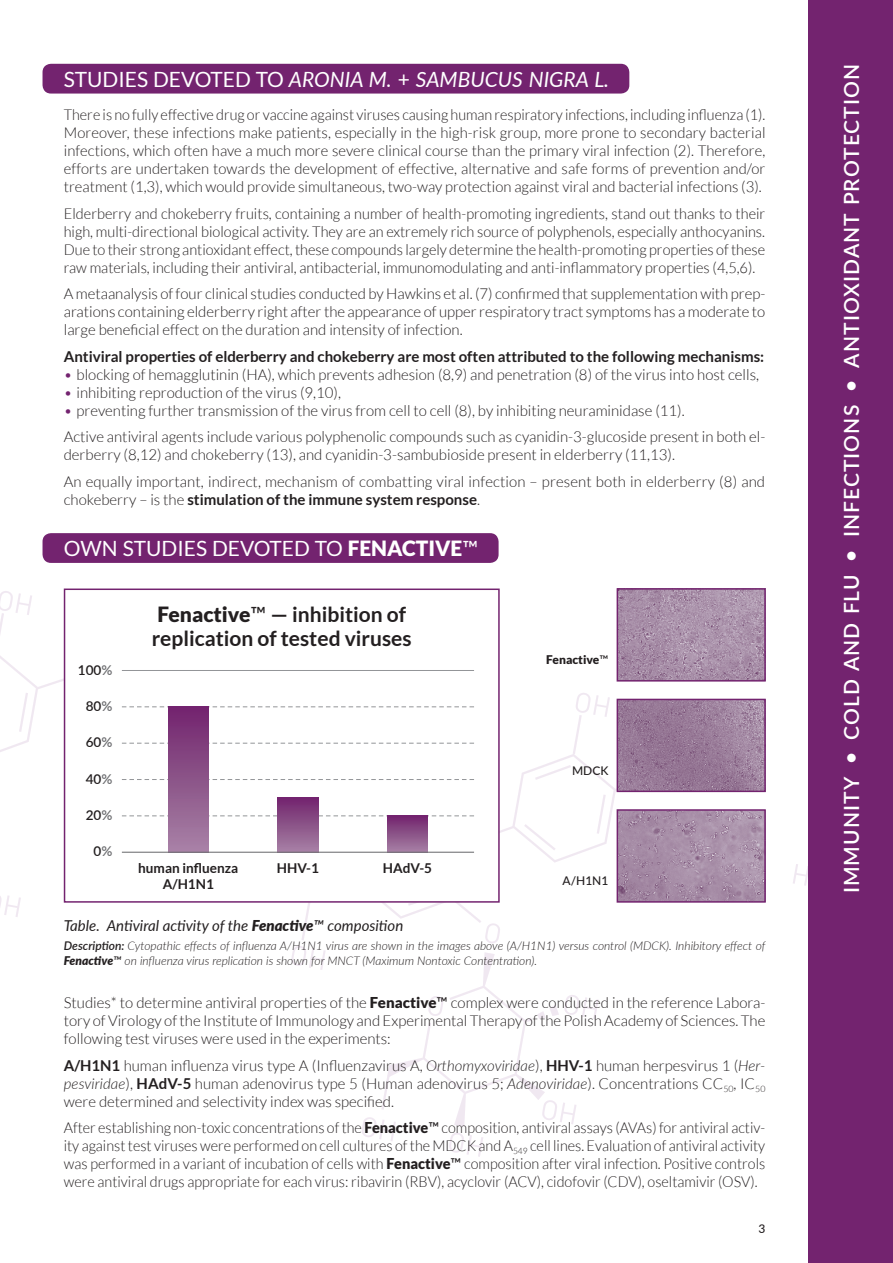
<style>
.page{position:relative;width:893px;height:1263px;background:#fff}
.page>*{position:absolute;margin:0;border:0;box-sizing:border-box;transform-origin:0 0}
.t1{font:600 21px "Lato";letter-spacing:.05em;color:#fff}
.t2{font:700 21px/24px "Lato";color:#231f20}
.t3{font:italic 21px "Lato";color:#fff}
.t4{font:21px "Lato";color:#fff}
.t5{font:300 15px/18px "Lato";color:#231f20;text-align:justify}
.t6{font:300 15px/18px "Lato";color:#231f20;text-align:justify;scale:.96 1}
.t7{font:700 15px "Lato";color:#231f20}
.t8{font:italic 15px "Lato";color:#231f20}
.t9{font:700 13.5px "Lato";color:#231f20}
.t10{font:600 13.5px "Lato";color:#231f20}
.t11{font:italic 300 12px/14.4px "Lato";color:#231f20}
.t12{font:500 12px "Lato";color:#231f20}
.t13{font:900 12px "Lato";color:#231f20}
.s1{font-style:normal}
.s2{color:#73236f}
.s3{font-weight:300}
.s4{font-weight:900}
.s5{font-weight:500}
.s6{color:#6c6d70}
.s7{font-weight:600}
.s8{font-weight:700}
.s9{font-style:italic}
</style>
<div class="page">
<svg style="left:0;top:591px;width:64px;height:170px"></svg>
<svg style="left:0;top:895px;width:21px;height:22px"></svg>
<svg style="left:793px;top:864px;width:15px;height:22px"></svg>
<div style="left:808px;top:0;width:85px;height:1263px;background:#73236f"></div>
<div style="left:43px;top:64px;width:586px;height:30px;background:#73236f;border-radius:9px"></div>
<div style="left:43px;top:533px;width:456px;height:30px;background:#73236f;border-radius:9px"></div>
<div style="left:64px;top:588px;width:436px;height:315px;background:#fff;border:2px solid #73236f"></div>
<hr style="left:122px;top:670px;width:352px;height:1px;background:#939598">
<svg style="left:122px;top:693px;width:526px;height:464px"></svg>
<div style="left:168px;top:707px;width:40px;height:145px;background:linear-gradient(to bottom,#72246d,#a783a6)"></div>
<div style="left:278px;top:798px;width:40px;height:54px;background:linear-gradient(to bottom,#72256e,#a680a4)"></div>
<div style="left:387px;top:816px;width:41px;height:36px;background:linear-gradient(to bottom,#72246d,#a57ea2)"></div>
<hr style="left:122px;top:852px;width:352px;height:1px;background:#6c6d70">
<img style="left:620px;top:591px;width:143px;height:87px">
<div style="left:617px;top:588px;width:149px;height:93px;border:2px solid #73236f"></div>
<img style="left:620px;top:812px;width:143px;height:88px">
<div style="left:617px;top:809px;width:149px;height:94px;border:2px solid #73236f"></div>
<img style="left:620px;top:702px;width:143px;height:87px">
<div style="left:617px;top:699px;width:149px;height:93px;border:2px solid #73236f"></div>
<h1 class="t3" style="left:64px;top:64px;width:547px"><span class="s1">STUDIES DEVOTED TO</span> ARONIA M. <span class="s1">+</span> SAMBUCUS NIGRA L.</h1>
<p class="t6" style="left:64px;top:106px;width:732px">There is no fully effective drug or vaccine against viruses causing human respiratory infections, including influenza (1).<br>Moreover, these infections make patients, especially in the high-risk group, more prone to secondary bacterial infections, which often have a much more severe clinical course than the primary viral infection (2). Therefore, efforts are undertaken towards the development of effective, alternative and safe forms of prevention and/or treatment (1,3), which would provide simultaneous, two-way protection against viral and bacterial infections (3).</p>
<p class="t5" style="left:64px;top:204px;width:703px">Elderberry and chokeberry fruits, containing a number of health-promoting ingredients, stand out thanks to their high, multi-directional biological activity. They are an extremely rich source of polyphenols, especially anthocyanins.<br>Due to their strong antioxidant effect, these compounds largely determine the health-promoting properties of these raw materials, including their antiviral, antibacterial, immunomodulating and anti-inflammatory properties (4,5,6).</p>
<p class="t5" style="left:64px;top:285px;width:703px">A metaanalysis of four clinical studies conducted by Hawkins et al. (7) confirmed that supplementation with prep&shy;arations containing elderberry right after the appearance of upper respiratory tract symptoms has a moderate to large beneficial effect on the duration and intensity of infection.</p>
<p class="t7" style="left:64px;top:348px;width:702px">Antiviral properties of elderberry and chokeberry are most often attributed to the following mechanisms:</p>
<p class="t5" style="left:64px;top:365px;width:697px"><span class="s2">•</span> blocking of hemagglutinin (HA), which prevents adhesion (8,9) and penetration (8) of the virus into host cells,</p>
<p class="t5" style="left:64px;top:383px;width:279px"><span class="s2">•</span> inhibiting reproduction of the virus (9,10),</p>
<p class="t5" style="left:64px;top:397px;width:703px;line-height:26.5px"><span class="s2">•</span> preventing further transmission of the virus from cell to cell (8), by inhibiting neuraminidase (11).<br>Active antiviral agents include various polyphenolic compounds such as cyanidin-3-glucoside present in both el-</p>
<p class="t5" style="left:64px;top:441px;width:703px;line-height:26.5px">derberry (8,12) and chokeberry (13), and cyanidin-3-sambubioside present in elderberry (11,13).<br>An equally important, indirect, mechanism of combatting viral infection – present both in elderberry (8) and</p>
<p class="t7" style="left:64px;top:491px;width:418px"><span class="s3">chokeberry – is the</span> stimulation of the immune system response<span class="s3">.</span></p>
<h1 class="t4" style="left:64px;top:537px;width:416px">OWN STUDIES DEVOTED TO <span class="s4">FENACTIVE</span><span class="s5">™</span></h1>
<p class="t10" style="left:78px;top:660px;width:36px">100<span class="s6">%</span></p>
<p class="t10" style="left:86px;top:696px;width:28px">80<span class="s6">%</span></p>
<p class="t10" style="left:86px;top:733px;width:28px">60<span class="s6">%</span></p>
<p class="t10" style="left:86px;top:769px;width:28px">40<span class="s6">%</span></p>
<p class="t10" style="left:86px;top:805px;width:28px">20<span class="s6">%</span></p>
<p class="t10" style="left:94px;top:842px;width:20px">0<span class="s6">%</span></p>
<h1 class="t2" style="left:152px;top:602px;width:261px"><span class="s4">Fenactive</span><span class="s5">™</span> — inhibition of replication of tested viruses</h1>
<p class="t9" style="left:138px;top:860px;width:102px">human influenza</p>
<p class="t9" style="left:277px;top:860px;width:44px">HHV-1</p>
<p class="t9" style="left:163px;top:877px;width:53px">A/H1N1</p>
<p class="t9" style="left:383px;top:860px;width:51px">HAdV-5</p>
<p class="t13" style="left:546px;top:653px;width:64px">Fenactive<span class="s5">™</span></p>
<p class="t12" style="left:572px;top:762px;width:38px">MDCK</p>
<p class="t12" style="left:562px;top:872px;width:47px">A/H1N1</p>
<p class="t8" style="left:64px;top:915px;width:341px">Table. Antiviral activity of the <span class="s4">Fenactive</span><span class="s5">™</span> composition</p>
<p class="t11" style="left:64px;top:938px;width:703px"><span class="s7">Description:</span> Cytopathic effects of influenza A/H1N1 virus are shown in the images above (A/H1N1) versus control (MDCK). Inhibitory effect of<br><span class="s4">Fenactive</span><span class="s5">™</span> on influenza virus replication is shown for MNCT (Maximum Nontoxic Contentration).</p>
<p class="t5" style="left:64px;top:994px;width:703px">Studies* to determine antiviral properties of the <span class="s4">Fenactive</span><span class="s5">™</span> complex were conducted in the reference Labora&shy;tory of Virology of the Institute of Immunology and Experimental Therapy of the Polish Academy of Sciences. The following test viruses were used in the experiments:</p>
<p class="t5" style="left:64px;top:1056px;width:703px"><span class="s8">A/H1N1</span> human influenza virus type A (Influenzavirus A, <span class="s9">Orthomyxoviridae</span>), <span class="s8">HHV-1</span> human herpesvirus 1 (<span class="s9">Her&shy;pesviridae</span>), <span class="s8">HAdV-5</span> human adenovirus type 5 (Human adenovirus 5; <span class="s9">Adenoviridae</span>). Concentrations CC<sub>50</sub>, IC<sub>50 </sub>were determined and selectivity index was specified.</p>
<p class="t6" style="left:64px;top:1119px;width:732px">After establishing non-toxic concentrations of the <span class="s4">Fenactive</span><span class="s5">™</span> composition, antiviral assays (AVAs) for antiviral activ&shy;ity against test viruses were performed on cell cultures of the MDCK and A<sub>549</sub> cell lines. Evaluation of antiviral activity was performed in a variant of incubation of cells with <span class="s4">Fenactive</span><span class="s5">™</span> composition after viral infection. Positive controls were antiviral drugs appropriate for each virus: ribavirin (RBV), acyclovir (ACV), cidofovir (CDV), oseltamivir (OSV).</p>
<p class="t12" style="left:758px;top:1220px;width:8px">3</p>
<h1 class="t1" style="left:836px;top:893px;width:831px;rotate:-90deg">IMMUNITY • COLD AND FLU • INFECTIONS • ANTIOXIDANT PROTECTION</h1>
</div>
